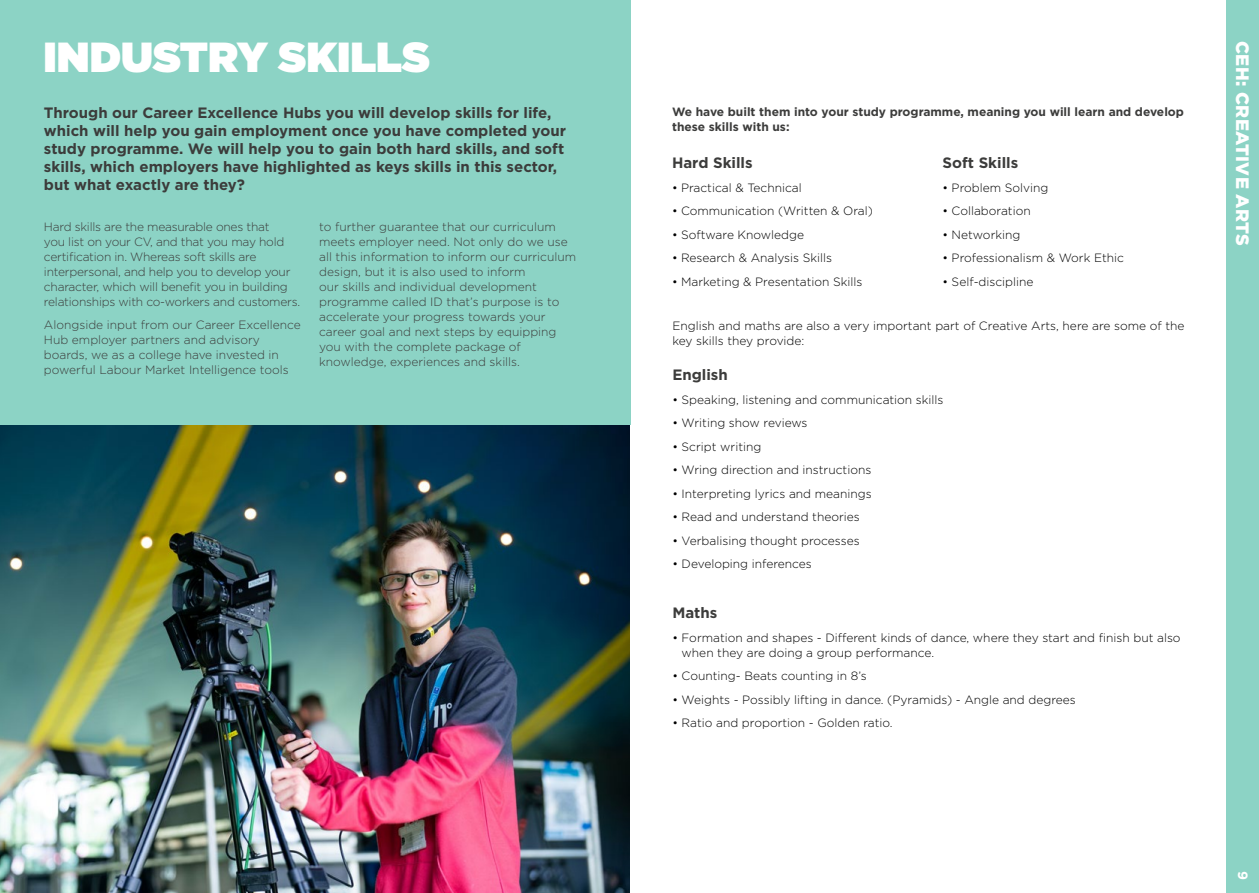
<style>
.page{position:relative;width:1259px;height:893px;background:#fff}
.page>*{position:absolute;margin:0;border:0;box-sizing:border-box;transform-origin:0 0}
.t1{font:900 42px "Gotham";color:#fff}
.t2{font:900 18px "Gotham";letter-spacing:.02em;color:#fff}
.t3{font:700 15px/18px "Gotham";color:#3c3c3b}
.t4{font:700 13.5px "Gotham";color:#fff}
.t5{font:300 12px/15px "Gotham";color:#000}
.t6{font:300 12px/15px "Gotham";color:#3c3c3b}
.t7{font:300 12px/15px "Gotham";letter-spacing:-.02em;color:#3c3c3b}
.t8{font:700 12px/15px "Gotham";color:#3c3c3b}
</style>
<div class="page">
<img style="left:0;top:424px;width:629px;height:469px">
<div style="left:1226px;top:0;width:33px;height:893px;background:#8cd3c5"></div>
<div style="left:0;top:0;width:630px;height:424px;background:#8cd3c5"></div>
<h1 class="t1" style="left:44px;top:27px;width:388px">INDUSTRY SKILLS</h1>
<p class="t3" style="left:44px;top:104px;width:523px">Through our Career Excellence Hubs you will develop skills for life, which will help you gain employment once you have completed your study programme. We will help you to gain both hard skills, and soft skills, which employers have highlighted as keys skills in this sector, but what exactly are they?</p>
<p class="t7" style="left:44px;top:219px;width:258px">Hard skills are the measurable ones that<br>you list on your CV, and that you may hold certification in. Whereas soft skills are interpersonal, and help you to develop your character, which will benefit you in building relationships with co-workers and customers.</p>
<p class="t6" style="left:44px;top:317px;width:258px">Alongside input from our Career Excellence Hub employer partners and advisory boards, we as a college have invested in powerful Labour Market Intelligence tools</p>
<p class="t6" style="left:319px;top:219px;width:259px">to further guarantee that our curriculum meets employer need. Not only do we use all this information to inform our curriculum design, but it is also used to inform<br>our skills and individual development programme called ID that’s purpose is to accelerate your progress towards your career goal and next steps by equipping you with the complete package of knowledge, experiences and skills.</p>
<p class="t8" style="left:672px;top:104px;width:513px">We have built them into your study programme, meaning you will learn and develop these skills with us:</p>
<p class="t3" style="left:672px;top:154px;width:82px">Hard Skills</p>
<p class="t5" style="left:672px;top:179px;width:131px">• Practical &amp; Technical</p>
<p class="t5" style="left:672px;top:203px;width:202px">• Communication (Written &amp; Oral)</p>
<p class="t5" style="left:672px;top:227px;width:134px">• Software Knowledge</p>
<p class="t5" style="left:672px;top:250px;width:162px">• Research &amp; Analysis Skills</p>
<p class="t5" style="left:672px;top:274px;width:192px">• Marketing &amp; Presentation Skills</p>
<p class="t3" style="left:942px;top:154px;width:77px">Soft Skills</p>
<p class="t5" style="left:942px;top:179px;width:107px">• Problem Solving</p>
<p class="t5" style="left:942px;top:203px;width:90px">• Collaboration</p>
<p class="t5" style="left:942px;top:227px;width:79px">• Networking</p>
<p class="t5" style="left:942px;top:250px;width:183px">• Professionalism &amp; Work Ethic</p>
<p class="t5" style="left:942px;top:274px;width:92px">• Self-discipline</p>
<p class="t5" style="left:672px;top:318px;width:514px">English and maths are also a very important part of Creative Arts, here are some of the key skills they provide:</p>
<p class="t3" style="left:672px;top:366px;width:57px">English</p>
<p class="t5" style="left:672px;top:392px;width:273px">• Speaking, listening and communication skills</p>
<p class="t5" style="left:672px;top:415px;width:137px">• Writing show reviews</p>
<p class="t5" style="left:672px;top:439px;width:91px">• Script writing</p>
<p class="t5" style="left:672px;top:462px;width:200px">• Wring direction and instructions</p>
<p class="t5" style="left:672px;top:486px;width:201px">• Interpreting lyrics and meanings</p>
<p class="t5" style="left:672px;top:509px;width:189px">• Read and understand theories</p>
<p class="t5" style="left:672px;top:533px;width:189px">• Verbalising thought processes</p>
<p class="t5" style="left:672px;top:556px;width:141px">• Developing inferences</p>
<p class="t3" style="left:672px;top:604px;width:46px">Maths</p>
<p class="t5" style="left:681px;top:630px;width:500px;text-indent:-9px">• Formation and shapes - Different kinds of dance, where they start and finish but also when they are doing a group performance.</p>
<p class="t5" style="left:672px;top:668px;width:196px">• Counting- Beats counting in 8’s</p>
<p class="t5" style="left:672px;top:692px;width:405px">• Weights - Possibly lifting in dance. (Pyramids) - Angle and degrees</p>
<p class="t5" style="left:672px;top:715px;width:222px">• Ratio and proportion - Golden ratio.</p>
<h2 class="t2" style="left:1254px;top:41px;width:207px;rotate:90deg">CEH: CREATIVE ARTS</h2>
<p class="t4" style="left:1251px;top:871px;width:10px;rotate:90deg">9</p>
</div>
